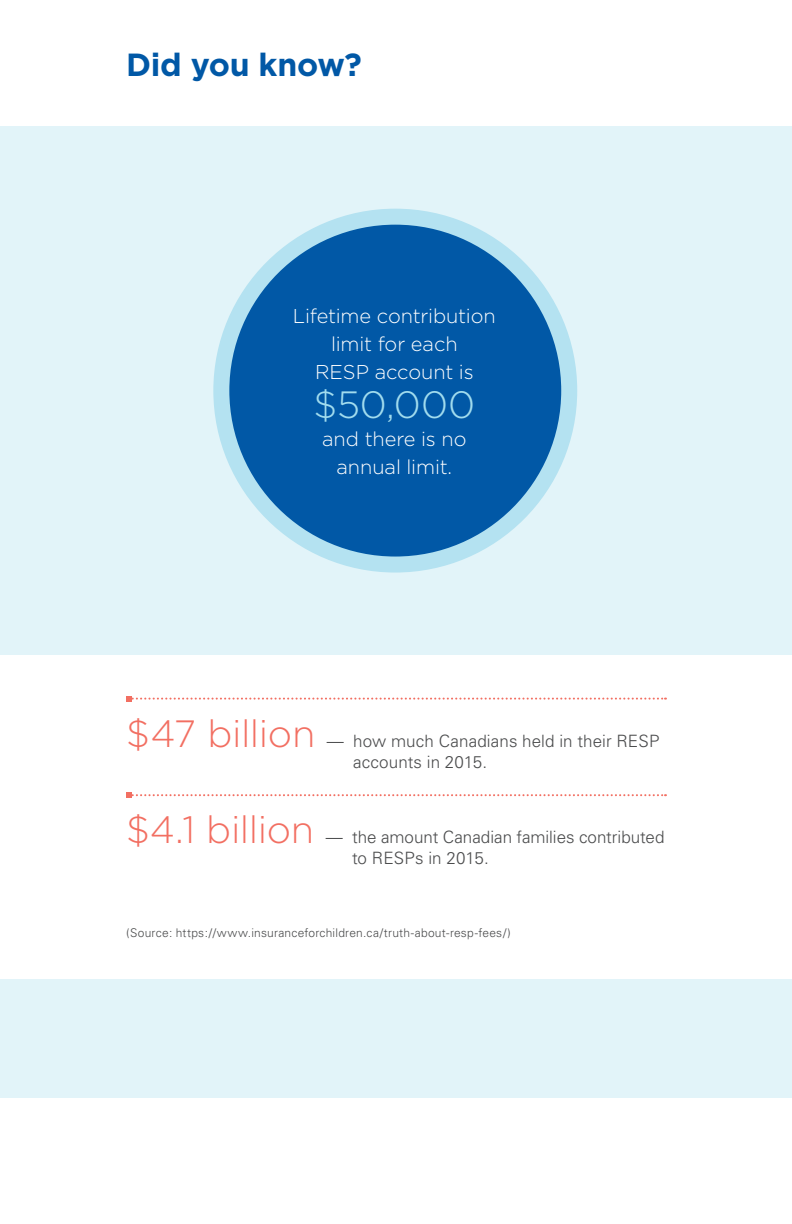
<style>
.page{position:relative;width:792px;height:1224px;background:#fff}
.page>*{position:absolute;margin:0;border:0;box-sizing:border-box;transform-origin:0 0}
.t1{font:300 38px "Gotham";letter-spacing:-.015em;color:#f26f62}
.t2{font:300 38px "Gotham";color:#a1dcee}
.t3{font:700 32px "Gotham";letter-spacing:-.01em;color:#0158a6}
.t4{font:300 20px/28px "Gotham";letter-spacing:-.01em;color:#fff;text-align:center}
.t5{font:300 17px/21px "Univers";letter-spacing:.005em;color:#4b4c4d}
.t6{font:300 12px "Univers";letter-spacing:.02em;color:#4b4c4d}
</style>
<div class="page">
<div style="left:0;top:126px;width:792px;height:972px;background:#e2f4f9"></div>
<div style="left:221px;top:217px;width:348px;height:348px;background:#0158a6;border-radius:50%"></div>
<div style="left:213px;top:209px;width:364px;height:364px;border:16px solid #b4e2f1;border-radius:50%"></div>
<div style="left:0;top:655px;width:792px;height:324px;background:#fff"></div>
<svg style="left:126px;top:696px;width:540px;height:5px"></svg>
<svg style="left:126px;top:793px;width:540px;height:5px"></svg>
<h2 class="t3" style="left:126px;top:43px;width:238px">Did you know?</h2>
<p class="t4" style="left:293px;top:302px;width:204px">Lifetime contribution limit for each<br>RESP account is</p>
<h1 class="t2" style="left:314px;top:381px;width:163px">$50,000</h1>
<p class="t4" style="left:322px;top:424px;width:146px">and there is no annual limit.</p>
<h1 class="t1" style="left:126px;top:709px;width:191px">$47 billion</h1>
<p class="t5" style="left:353px;top:730px;width:308px;text-indent:-26px">— how much Canadians held in their RESP accounts in 2015.</p>
<h1 class="t1" style="left:126px;top:806px;width:190px">$4.1 billion</h1>
<p class="t5" style="left:352px;top:827px;width:314px;text-indent:-26px">— the amount Canadian families contributed to RESPs in 2015.</p>
<p class="t6" style="left:126px;top:925px;width:386px">(Source: https://www.insuranceforchildren.ca/truth-about-resp-fees/)</p>
</div>
